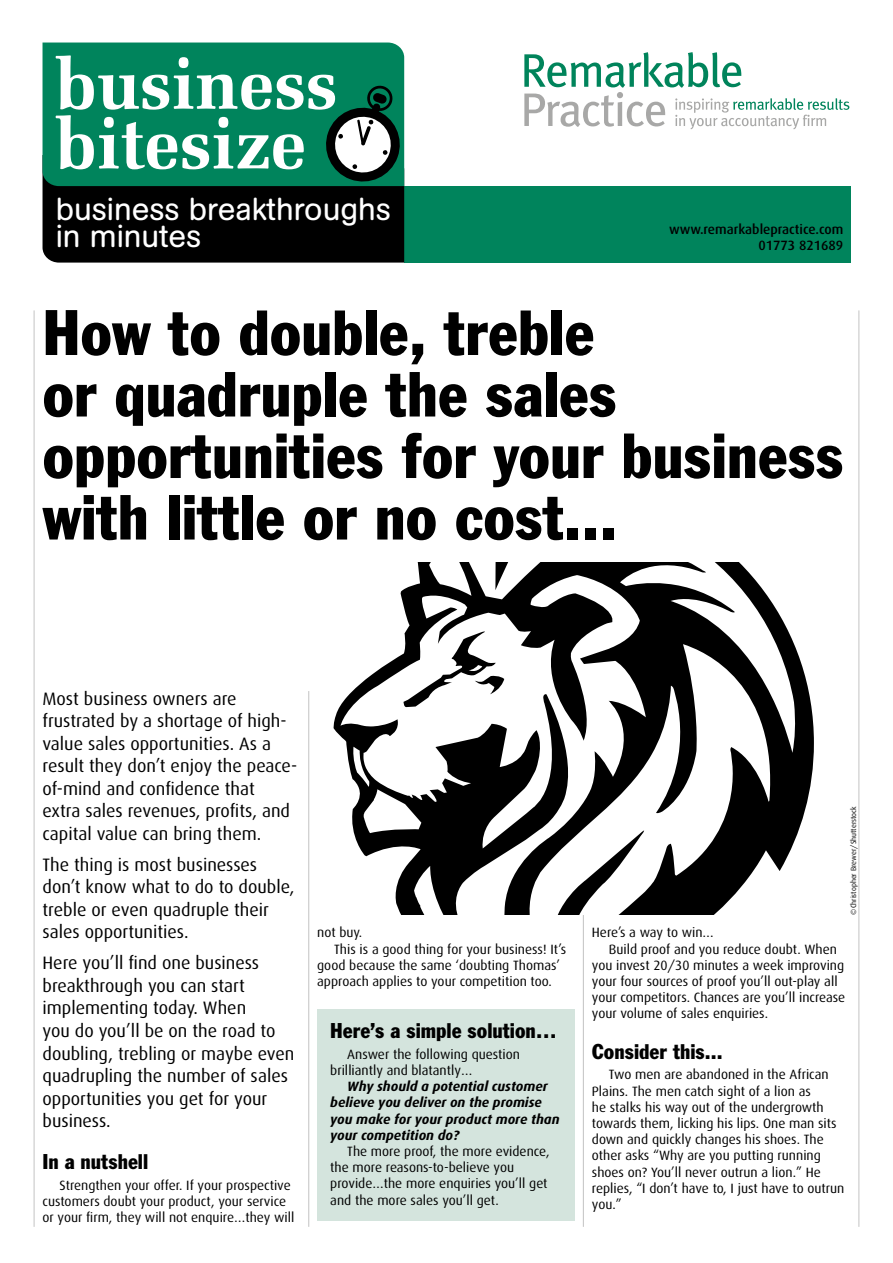
<style>
.page{position:relative;width:893px;height:1263px;background:#fff}
.page>*{position:absolute;margin:0;border:0;box-sizing:border-box;transform-origin:0 0}
.MAIN_HEADING{font:condensed 63px/61.5px "Franklin Gothic BT";color:#000}
.t1{font:31.5px/27px "AG Buch Rounded BQ";color:#fff}
.SUBHEAD2{font:condensed 21px "Franklin Gothic BT";color:#000}
.first_para2{font:18px/22.5px "Dax";color:#000}
.body2{font:13.5px/16.2px "Dax";color:#000}
.body2-2{font:italic 700 13.5px/16.2px "Dax";color:#000}
.body2-3{font:500 13.5px "Dax";color:#000}
.body2-4{font:7.5px "Dax";color:#000}
</style>
<div class="page">
<hr style="left:308px;top:691px;width:1px;height:536px;background:#c6c6c6">
<hr style="left:583px;top:776px;width:1px;height:451px;background:#c6c6c6">
<hr style="left:34px;top:310px;width:1px;height:917px;background:#c6c6c6">
<hr style="left:858px;top:310px;width:1px;height:917px;background:#c6c6c6">
<div style="left:404px;top:186px;width:446px;height:77px;background:#00845c"></div>
<div style="left:43px;top:43px;width:361px;height:12px;background:#00845c"></div>
<svg style="left:43px;top:55px;width:362px;height:208px;background:#296351"></svg>
<svg style="left:358px;top:120px;width:5px;height:24px"></svg>
<div style="left:357px;top:120px;width:7px;height:25px;border:2px solid #000"></div>
<svg style="left:334px;top:562px;width:480px;height:352px"></svg>
<div style="left:317px;top:1008px;width:258px;height:212px;background:#d4e4dd"></div>
<svg style="left:524px;top:52px;width:325px;height:77px"></svg>
<h2 class="t1" style="left:56px;top:196px;width:337px">business breakthroughs in minutes</h2>
<p class="body2-3" style="left:669px;top:222px;width:176px">www.remarkablepractice.com</p>
<p class="body2-3" style="left:758px;top:238px;width:86px">01773 821689</p>
<p class="MAIN_HEADING" style="left:43px;top:300px;width:803px">How to double, treble<br>or quadruple the sales opportunities for your business with little or no cost...</p>
<p class="first_para2" style="left:43px;top:688px;width:256px">Most business owners are frustrated by a shortage of high&shy;value sales opportunities. As a result they don’t enjoy the peace&shy;of-mind and confidence that<br>extra sales revenues, profits, and capital value can bring them.</p>
<p class="first_para2" style="left:43px;top:854px;width:254px">The thing is most businesses don’t know what to do to double, treble or even quadruple their sales opportunities.</p>
<p class="first_para2" style="left:43px;top:952px;width:253px">Here you’ll find one business breakthrough you can start implementing today. When<br>you do you’ll be on the road to doubling, trebling or maybe even quadrupling the number of sales opportunities you get for your business.</p>
<p class="SUBHEAD2" style="left:43px;top:1148px;width:107px">In a nutshell</p>
<p class="body2" style="left:43px;top:1177px;width:253px;text-indent:17px">Strengthen your offer. If your prospective customers doubt your product, your service or your firm, they will not enquire…they will</p>
<p class="body2" style="left:317px;top:925px;width:46px">not buy.</p>
<p class="body2" style="left:317px;top:941px;width:250px;text-indent:17px">This is a good thing for your business! It’s good because the same ‘doubting Thomas’ approach applies to your competition too.</p>
<p class="SUBHEAD2" style="left:330px;top:1017px;width:228px">Here’s a simple solution…</p>
<p class="body2" style="left:330px;top:1046px;width:191px;text-indent:17px">Answer the following question brilliantly and blatantly…</p>
<p class="body2-2" style="left:330px;top:1078px;width:231px;text-indent:17px">Why should a potential customer believe you deliver on the promise you make for your product more than your competition do?</p>
<p class="body2" style="left:330px;top:1143px;width:221px;text-indent:17px">The more proof, the more evidence, the more reasons-to-believe you provide…the more enquiries you’ll get and the more sales you’ll get.</p>
<p class="body2-4" style="left:849px;top:915px;width:110px;rotate:-90deg">©Christopher Brewer/Shutterstock</p>
<p class="body2" style="left:592px;top:925px;width:124px">Here’s a way to win…</p>
<p class="body2" style="left:592px;top:941px;width:255px;text-indent:17px">Build proof and you reduce doubt. When you invest 20/30 minutes a week improving your four sources of proof you’ll out-play all your competitors. Chances are you’ll increase your volume of sales enquiries.</p>
<p class="SUBHEAD2" style="left:592px;top:1038px;width:132px">Consider this...</p>
<p class="body2" style="left:592px;top:1067px;width:254px;text-indent:17px">Two men are abandoned in the African Plains. The men catch sight of a lion as<br>he stalks his way out of the undergrowth towards them, licking his lips. One man sits down and quickly changes his shoes. The other asks “Why are you putting running shoes on? You’ll never outrun a lion.” He replies, “I don’t have to, I just have to outrun you.”</p>
</div>
